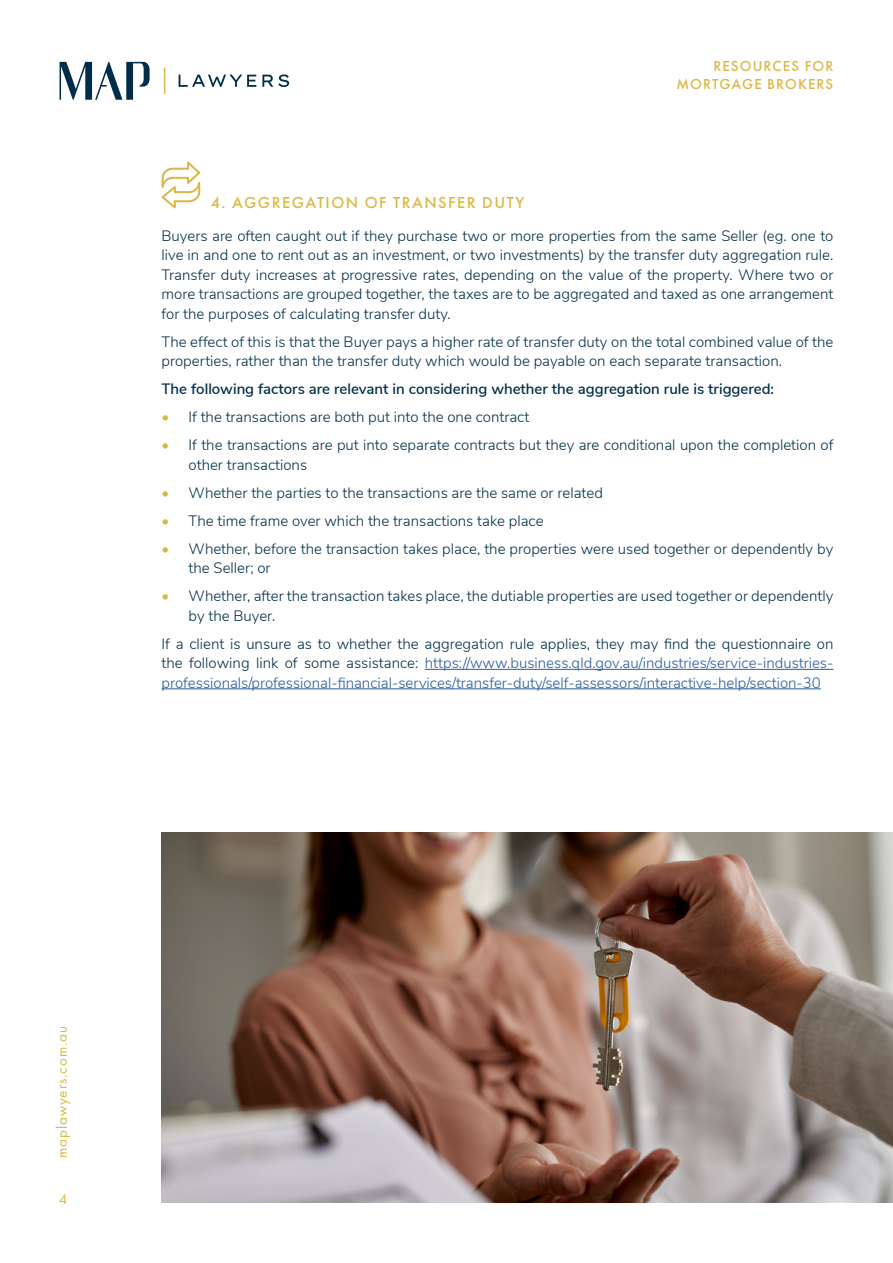
<style>
.page{position:relative;width:893px;height:1263px;background:#fff}
.page>*{position:absolute;margin:0;border:0;box-sizing:border-box;transform-origin:0 0}
.t1{font:500 16.5px "Futura PT";letter-spacing:.09em;color:#dbb846}
.t2{font:300 15px/19.5px "Nunito Sans";color:#002e48}
.t3{font:300 15px/19.5px "Nunito Sans";color:#275b9b;text-align:justify}
.t4{font:600 15px "Nunito Sans";color:#002e48}
.t5{font:500 15px/18px "Futura PT";letter-spacing:.07em;color:#dbb846;text-align:right}
.t6{font:15px "Futura PT";letter-spacing:.06em;color:#dbb846}
.s1{color:#dbb846}
.s2{color:#002e48}
</style>
<div class="page">
<svg style="left:179px;top:75px;width:77px;height:12px"></svg>
<svg style="left:262px;top:74px;width:27px;height:13px"></svg>
<svg style="left:164px;top:67px;width:1px;height:27px"></svg>
<svg style="left:60px;top:62px;width:90px;height:38px"></svg>
<hr style="left:425px;top:669px;width:408px;height:1px;background:#275b9b">
<hr style="left:162px;top:688px;width:659px;height:1px;background:#275b9b">
<svg style="left:162px;top:161px;width:38px;height:47px"></svg>
<img style="left:162px;top:832px;width:731px;height:371px">
<p class="t5" style="left:676px;top:57px;width:159px">RESOURCES FOR<br>MORTGAGE BROKERS</p>
<p class="t1" style="left:211px;top:193px;width:315px">4. AGGREGATION OF TRANSFER DUTY</p>
<p class="t2" style="left:162px;top:225px;width:673px;text-align:justify">Buyers are often caught out if they purchase two or more properties from the same Seller (eg. one to live in and one to rent out as an investment, or two investments) by the transfer duty aggregation rule.<br>Transfer duty increases at progressive rates, depending on the value of the property. Where two or more transactions are grouped together, the taxes are to be aggregated and taxed as one arrangement for the purposes of calculating transfer duty.</p>
<p class="t2" style="left:162px;top:331px;width:673px">The effect of this is that the Buyer pays a higher rate of transfer duty on the total combined value of the properties, rather than the transfer duty which would be payable on each separate transaction.</p>
<p class="t4" style="left:162px;top:378px;width:614px">The following factors are relevant in considering whether the aggregation rule is triggered:</p>
<p class="t2" style="left:162px;top:406px;width:369px"><span class="s1">•</span> If the transactions are both put into the one contract</p>
<p class="t2" style="left:189px;top:434px;width:646px;text-indent:-27px"><span class="s1">•</span> If the transactions are put into separate contracts but they are conditional upon the completion of other transactions</p>
<p class="t2" style="left:162px;top:482px;width:443px"><span class="s1">•</span> Whether the parties to the transactions are the same or related</p>
<p class="t2" style="left:162px;top:510px;width:384px"><span class="s1">•</span> The time frame over which the transactions take place</p>
<p class="t2" style="left:189px;top:538px;width:646px;text-indent:-27px"><span class="s1">•</span> Whether, before the transaction takes place, the properties were used together or dependently by the Seller; or</p>
<p class="t2" style="left:189px;top:585px;width:646px;text-indent:-27px"><span class="s1">•</span> Whether, after the transaction takes place, the dutiable properties are used together or dependently by the Buyer.</p>
<p class="t3" style="left:162px;top:633px;width:673px"><span class="s2">If a client is unsure as to whether the aggregation rule applies, they may find the questionnaire on the following link of some assistance:</span> https://www.business.qld.gov.au/industries/service-industries&shy;professionals/professional-financial-services/transfer-duty/self-assessors/interactive-help/section-30</p>
<p class="t6" style="left:53px;top:1158px;width:133px;rotate:-90deg">maplawyers.com.au</p>
<p class="t6" style="left:59px;top:1190px;width:10px">4</p>
</div>
